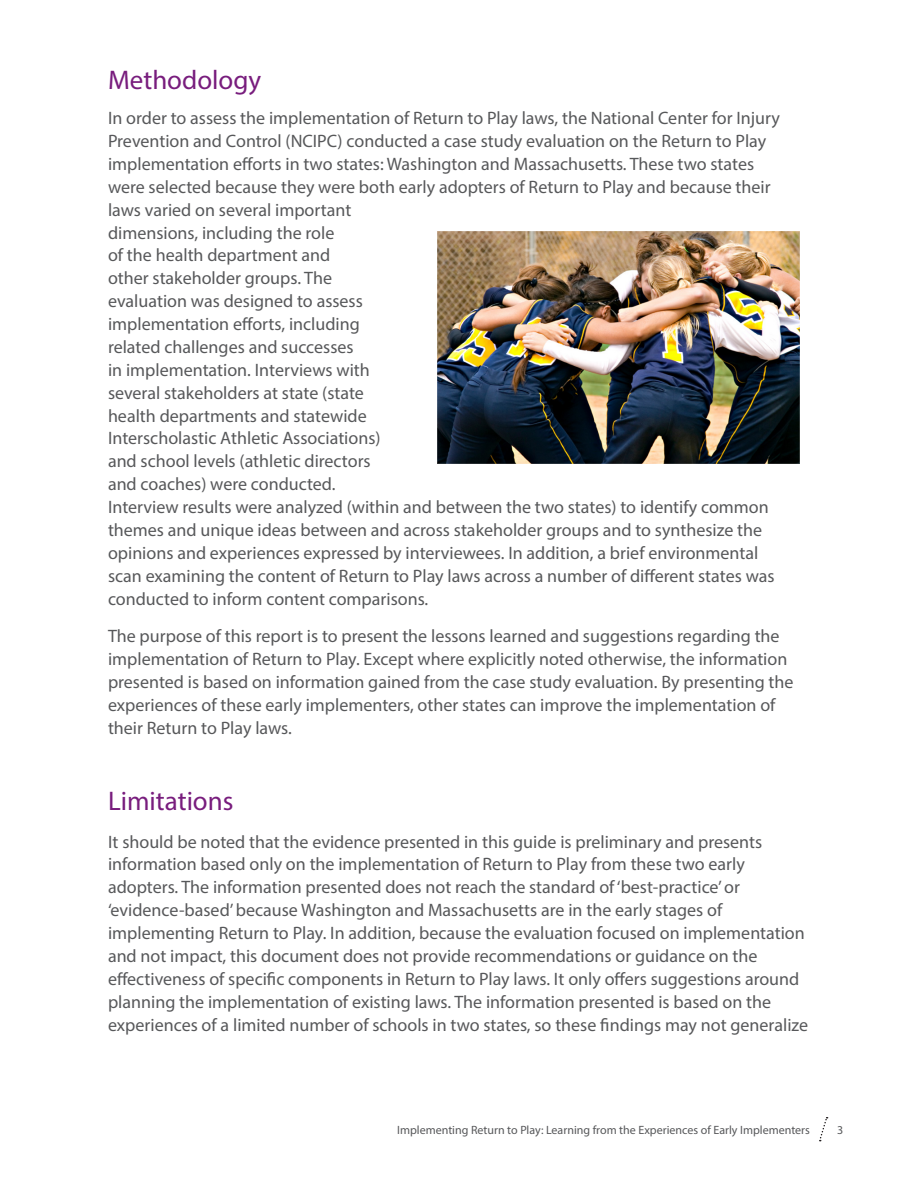
<style>
.page{position:relative;width:918px;height:1188px;background:#fff}
.page>*{position:absolute;margin:0;border:0;box-sizing:border-box;transform-origin:0 0}
.Heading_2{font:27px "Myriad Pro";color:#781d7d}
.t1{font:18px/23px "Myriad Pro";color:#57585a}
.t2{font:12px "Myriad Pro";color:#57585a}
</style>
<div class="page">
<svg style="left:819px;top:1117px;width:9px;height:24px"></svg>
<img style="left:437px;top:231px;width:363px;height:233px">
<p class="Heading_2" style="left:108px;top:64px;width:155px">Methodology</p>
<p class="t1" style="left:108px;top:106px;width:674px">In order to assess the implementation of Return to Play laws, the National Center for Injury Prevention and Control (NCIPC) conducted a case study evaluation on the Return to Play implementation efforts in two states: Washington and Massachusetts. These two states were selected because they were both early adopters of Return to Play and because their laws varied on several important<br>dimensions, including the role<br>of the health department and<br>other stakeholder groups. The<br>evaluation was designed to assess<br>implementation efforts, including<br>related challenges and successes<br>in implementation. Interviews with<br>several stakeholders at state (state<br>health departments and statewide<br>Interscholastic Athletic Associations)<br>and school levels (athletic directors<br>and coaches) were conducted.<br>Interview results were analyzed (within and between the two states) to identify common themes and unique ideas between and across stakeholder groups and to synthesize the opinions and experiences expressed by interviewees. In addition, a brief environmental scan examining the content of Return to Play laws across a number of different states was conducted to inform content comparisons.</p>
<p class="t1" style="left:108px;top:625px;width:687px">The purpose of this report is to present the lessons learned and suggestions regarding the implementation of Return to Play. Except where explicitly noted otherwise, the information presented is based on information gained from the case study evaluation. By presenting the experiences of these early implementers, other states can improve the implementation of their Return to Play laws.</p>
<p class="Heading_2" style="left:108px;top:784px;width:127px">Limitations</p>
<p class="t1" style="left:108px;top:830px;width:702px">It should be noted that the evidence presented in this guide is preliminary and presents information based only on the implementation of Return to Play from these two early adopters. The information presented does not reach the standard of ‘best-practice’ or ‘evidence-based’ because Washington and Massachusetts are in the early stages of implementing Return to Play. In addition, because the evaluation focused on implementation and not impact, this document does not provide recommendations or guidance on the effectiveness of specific components in Return to Play laws. It only offers suggestions around planning the implementation of existing laws. The information presented is based on the experiences of a limited number of schools in two states, so these findings may not generalize</p>
<p class="t2" style="left:397px;top:1123px;width:414px">Implementing Return to Play: Learning from the Experiences of Early Implementers</p>
<p class="t2" style="left:837px;top:1123px;width:8px">3</p>
</div>
